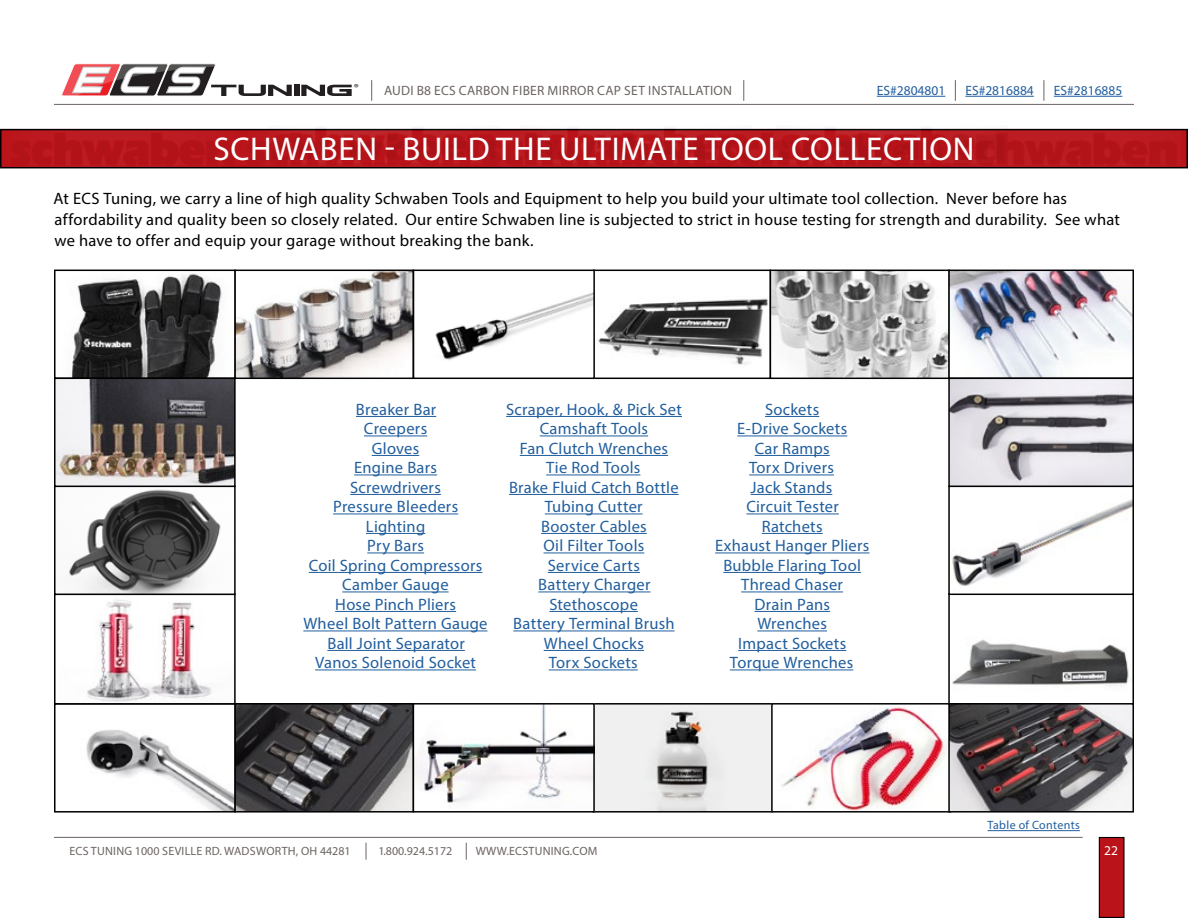
<style>
.page{position:relative;width:1188px;height:918px;background:#fff}
.page>*{position:absolute;margin:0;border:0;box-sizing:border-box;transform-origin:0 0}
.t1{font:33px "Myriad Pro";letter-spacing:.02em;color:#fff}
.t2{font:16.5px/19.5px "Myriad Pro";letter-spacing:.015em;color:#215e9e;text-align:center}
.t3{font:16.5px/21px "Myriad Pro";letter-spacing:.015em;color:#000}
.t4{font:13.5px "Myriad Pro";letter-spacing:.02em;color:#6c6361}
.t5{font:13.5px "Myriad Pro";color:#215e9e}
.t6{font:13.5px "Myriad Pro";color:#fff}
.t7{font:12px "Myriad Pro";letter-spacing:.02em;color:#6c6361}
.t8{font:12px "Myriad Pro";letter-spacing:.025em;color:#215e9e}
.t9{font:12px "Myriad Pro";color:#6c6361}
.t10{font:10.2px "Myriad";color:#231f20;scale:1.19 1}
</style>
<div class="page">
<div style="left:1099px;top:838px;width:25px;height:79px;background:#ba141a"></div>
<div style="left:1099px;top:837px;width:26px;height:81px;border:1px solid #000"></div>
<hr style="left:54px;top:837px;width:1029px;height:1px;background:#6c6361">
<svg style="left:366px;top:843px;width:1px;height:17px"></svg>
<svg style="left:466px;top:843px;width:1px;height:17px"></svg>
<hr style="left:54px;top:104px;width:1080px;height:1px;background:#6c6361">
<svg style="left:371px;top:80px;width:1px;height:21px"></svg>
<svg style="left:743px;top:80px;width:1px;height:21px"></svg>
<svg style="left:301px;top:85px;width:51px;height:11px"></svg>
<div style="left:294px;top:85px;width:5px;height:11px;background:#231f20"></div>
<svg style="left:61px;top:63px;width:231px;height:33px"></svg>
<svg style="left:1044px;top:80px;width:1px;height:21px"></svg>
<hr style="left:877px;top:96px;width:68px;height:1px;background:#215e9e">
<hr style="left:965px;top:96px;width:69px;height:1px;background:#215e9e">
<hr style="left:1054px;top:96px;width:68px;height:1px;background:#215e9e">
<hr style="left:988px;top:830px;width:92px;height:1px;background:#215e9e">
<svg style="left:955px;top:80px;width:1px;height:21px"></svg>
<div style="left:1px;top:130px;width:1186px;height:38px;background:#ba141a"></div>
<div style="left:0;top:129px;width:1188px;height:39px;border:2px solid #000"></div>
<img style="left:949px;top:130px;width:231px;height:37px">
<img style="left:86px;top:706px;width:862px;height:104px">
<div style="left:593px;top:703px;width:180px;height:110px;border:2px solid #000"></div>
<div style="left:771px;top:703px;width:180px;height:110px;border:2px solid #000"></div>
<div style="left:234px;top:703px;width:180px;height:110px;border:2px solid #000"></div>
<div style="left:413px;top:703px;width:182px;height:110px;border:2px solid #000"></div>
<img style="left:435px;top:273px;width:696px;height:103px">
<div style="left:593px;top:270px;width:178px;height:109px;border:2px solid #000"></div>
<div style="left:770px;top:270px;width:180px;height:109px;border:2px solid #000"></div>
<img style="left:71px;top:273px;width:340px;height:103px">
<div style="left:234px;top:270px;width:180px;height:109px;border:2px solid #000"></div>
<div style="left:413px;top:270px;width:182px;height:109px;border:2px solid #000"></div>
<div style="left:54px;top:703px;width:182px;height:110px;border:2px solid #000"></div>
<img style="left:87px;top:600px;width:125px;height:102px">
<div style="left:54px;top:594px;width:182px;height:111px;border:2px solid #000"></div>
<img style="left:951px;top:381px;width:180px;height:429px">
<div style="left:948px;top:593px;width:186px;height:112px;border:2px solid #000"></div>
<div style="left:948px;top:703px;width:186px;height:110px;border:2px solid #000"></div>
<div style="left:948px;top:486px;width:186px;height:109px;border:2px solid #000"></div>
<div style="left:948px;top:270px;width:186px;height:109px;border:2px solid #000"></div>
<div style="left:948px;top:378px;width:186px;height:109px;border:2px solid #000"></div>
<div style="left:54px;top:270px;width:182px;height:109px;border:2px solid #000"></div>
<img style="left:57px;top:381px;width:176px;height:211px">
<div style="left:54px;top:486px;width:182px;height:109px;border:2px solid #000"></div>
<div style="left:54px;top:378px;width:182px;height:109px;border:2px solid #000"></div>
<hr style="left:354px;top:475px;width:83px;height:1px;background:#215e9e">
<hr style="left:333px;top:514px;width:125px;height:1px;background:#215e9e">
<hr style="left:366px;top:533px;width:59px;height:1px;background:#215e9e">
<hr style="left:356px;top:416px;width:80px;height:1px;background:#215e9e">
<hr style="left:364px;top:436px;width:63px;height:1px;background:#215e9e">
<hr style="left:367px;top:553px;width:57px;height:1px;background:#215e9e">
<hr style="left:372px;top:455px;width:47px;height:1px;background:#215e9e">
<hr style="left:350px;top:494px;width:91px;height:1px;background:#215e9e">
<hr style="left:309px;top:572px;width:173px;height:1px;background:#215e9e">
<hr style="left:342px;top:592px;width:107px;height:1px;background:#215e9e">
<hr style="left:335px;top:611px;width:121px;height:1px;background:#215e9e">
<hr style="left:303px;top:631px;width:185px;height:1px;background:#215e9e">
<hr style="left:327px;top:650px;width:138px;height:1px;background:#215e9e">
<hr style="left:315px;top:670px;width:161px;height:1px;background:#215e9e">
<hr style="left:715px;top:553px;width:154px;height:1px;background:#215e9e">
<hr style="left:506px;top:416px;width:176px;height:1px;background:#215e9e">
<hr style="left:540px;top:436px;width:108px;height:1px;background:#215e9e">
<hr style="left:520px;top:455px;width:148px;height:1px;background:#215e9e">
<hr style="left:546px;top:475px;width:94px;height:1px;background:#215e9e">
<hr style="left:509px;top:494px;width:170px;height:1px;background:#215e9e">
<hr style="left:545px;top:514px;width:98px;height:1px;background:#215e9e">
<hr style="left:541px;top:533px;width:106px;height:1px;background:#215e9e">
<hr style="left:544px;top:553px;width:100px;height:1px;background:#215e9e">
<hr style="left:548px;top:572px;width:92px;height:1px;background:#215e9e">
<hr style="left:538px;top:592px;width:113px;height:1px;background:#215e9e">
<hr style="left:550px;top:611px;width:88px;height:1px;background:#215e9e">
<hr style="left:513px;top:631px;width:162px;height:1px;background:#215e9e">
<hr style="left:544px;top:650px;width:100px;height:1px;background:#215e9e">
<hr style="left:737px;top:436px;width:110px;height:1px;background:#215e9e">
<hr style="left:765px;top:416px;width:54px;height:1px;background:#215e9e">
<hr style="left:751px;top:494px;width:81px;height:1px;background:#215e9e">
<hr style="left:762px;top:533px;width:61px;height:1px;background:#215e9e">
<hr style="left:549px;top:670px;width:89px;height:1px;background:#215e9e">
<hr style="left:746px;top:514px;width:93px;height:1px;background:#215e9e">
<hr style="left:749px;top:475px;width:85px;height:1px;background:#215e9e">
<hr style="left:755px;top:455px;width:75px;height:1px;background:#215e9e">
<hr style="left:723px;top:572px;width:138px;height:1px;background:#215e9e">
<hr style="left:741px;top:592px;width:102px;height:1px;background:#215e9e">
<hr style="left:755px;top:611px;width:75px;height:1px;background:#215e9e">
<hr style="left:757px;top:631px;width:70px;height:1px;background:#215e9e">
<hr style="left:738px;top:650px;width:108px;height:1px;background:#215e9e">
<hr style="left:730px;top:670px;width:123px;height:1px;background:#215e9e">
<p class="t10" style="left:354px;top:81px;width:6px">®</p>
<p class="t4" style="left:384px;top:82px;width:349px">AUDI B8 ECS CARBON FIBER MIRROR CAP SET INSTALLATION</p>
<p class="t5" style="left:877px;top:82px;width:70px">ES#2804801</p>
<p class="t5" style="left:965px;top:82px;width:70px">ES#2816884</p>
<p class="t5" style="left:1054px;top:82px;width:70px">ES#2816885</p>
<h1 class="t1" style="left:213px;top:128px;width:763px">SCHWABEN - BUILD THE ULTIMATE TOOL COLLECTION</h1>
<p class="t3" style="left:53px;top:187px;width:1068px">At ECS Tuning, we carry a line of high quality Schwaben Tools and Equipment to help you build your ultimate tool collection. Never before has affordability and quality been so closely related. Our entire Schwaben line is subjected to strict in house testing for strength and durability. See what we have to offer and equip your garage without breaking the bank.</p>
<p class="t2" style="left:356px;top:399px;width:82px">Breaker Bar<br>Creepers</p>
<p class="t2" style="left:372px;top:438px;width:49px">Gloves</p>
<p class="t2" style="left:350px;top:477px;width:92px">Screwdrivers</p>
<p class="t2" style="left:354px;top:458px;width:84px">Engine Bars</p>
<p class="t2" style="left:333px;top:497px;width:127px">Pressure Bleeders<br>Lighting</p>
<p class="t2" style="left:367px;top:536px;width:58px">Pry Bars</p>
<p class="t2" style="left:303px;top:555px;width:186px">Coil Spring Compressors<br>Camber Gauge<br>Hose Pinch Pliers<br>Wheel Bolt Pattern Gauge<br>Ball Joint Separator<br>Vanos Solenoid Socket</p>
<p class="t2" style="left:506px;top:399px;width:177px">Scraper, Hook, &amp; Pick Set<br>Camshaft Tools<br>Fan Clutch Wrenches<br>Tie Rod Tools<br>Brake Fluid Catch Bottle<br>Tubing Cutter<br>Booster Cables<br>Oil Filter Tools<br>Service Carts<br>Battery Charger<br>Stethoscope<br>Battery Terminal Brush<br>Wheel Chocks</p>
<p class="t2" style="left:549px;top:653px;width:91px">Torx Sockets</p>
<p class="t2" style="left:765px;top:399px;width:56px">Sockets</p>
<p class="t2" style="left:737px;top:419px;width:112px">E-Drive Sockets</p>
<p class="t2" style="left:755px;top:438px;width:77px">Car Ramps</p>
<p class="t2" style="left:749px;top:458px;width:86px">Torx Drivers</p>
<p class="t2" style="left:751px;top:477px;width:83px">Jack Stands</p>
<p class="t2" style="left:762px;top:516px;width:62px">Ratchets</p>
<p class="t2" style="left:746px;top:497px;width:94px">Circuit Tester</p>
<p class="t2" style="left:715px;top:536px;width:156px">Exhaust Hanger Pliers</p>
<p class="t2" style="left:723px;top:555px;width:139px">Bubble Flaring Tool<br>Thread Chaser<br>Drain Pans<br>Wrenches<br>Impact Sockets<br>Torque Wrenches</p>
<p class="t8" style="left:988px;top:818px;width:94px">Table of Contents</p>
<p class="t7" style="left:69px;top:844px;width:283px">ECS TUNING 1000 SEVILLE RD. WADSWORTH, OH 44281</p>
<p class="t9" style="left:378px;top:844px;width:75px">1.800.924.5172</p>
<p class="t7" style="left:476px;top:844px;width:123px">WWW.ECSTUNING.COM</p>
<p class="t6" style="left:1104px;top:842px;width:15px">22</p>
</div>
